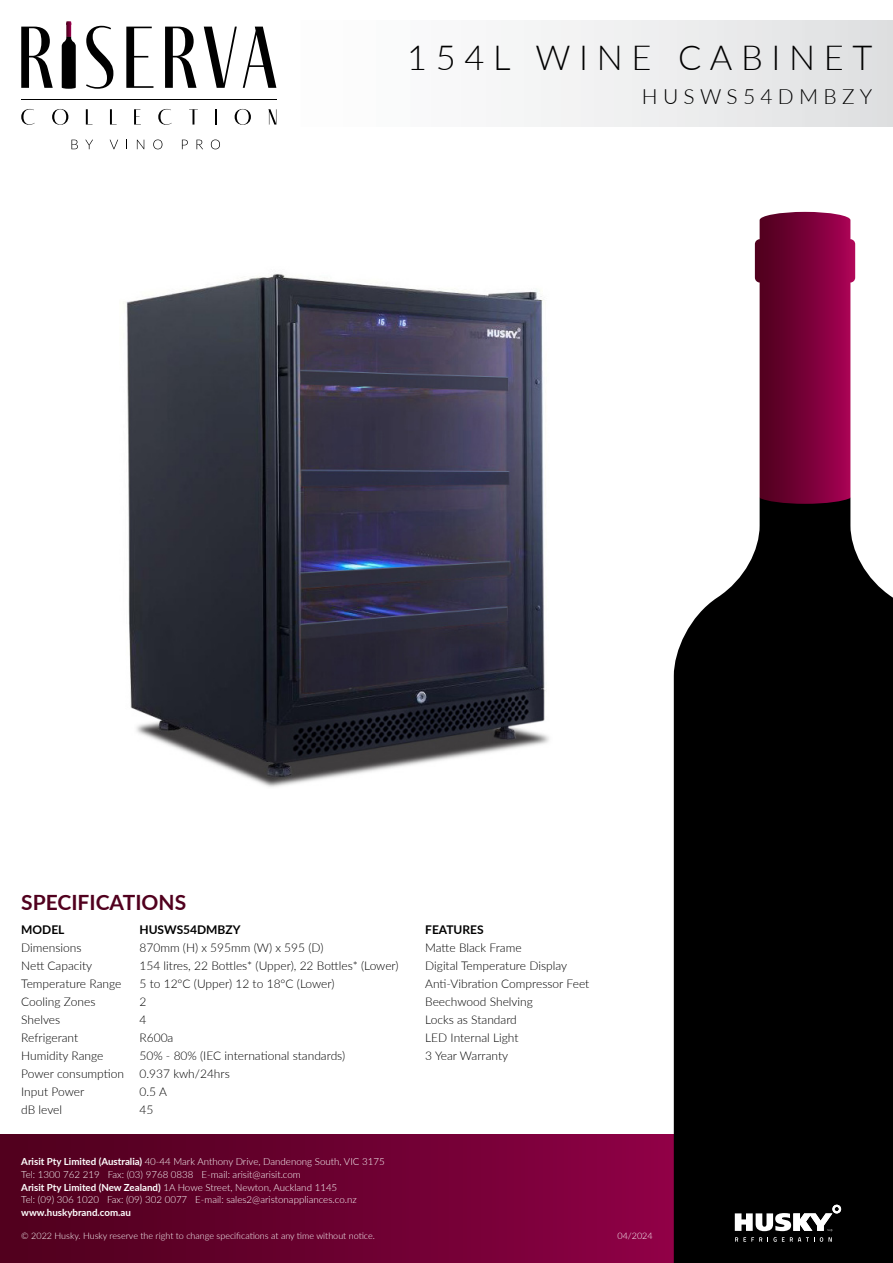
<style>
.page{position:relative;width:893px;height:1263px;background:#fff}
.page>*{position:absolute;margin:0;border:0;box-sizing:border-box;transform-origin:0 0}
.t1{font:300 34.5px "Lato";letter-spacing:.25em;color:#000}
.t2{font:700 21px "Lato";color:#51001e}
.t3{font:300 21px "Lato";letter-spacing:.25em;color:#000}
.t4{font:300 12px/18px "Lato";color:#000}
.t5{font:700 12px "Lato";color:#000}
.t6{font:300 9.75px/12.8px "Lato";color:#fff}
.t7{font:700 9.75px "Lato";color:#fff}
.t8{font:300 9px "Lato";color:#fff}
.s1{font-weight:700}
</style>
<div class="page">
<img style="left:276px;top:21px;width:617px;height:106px">
<svg style="left:0;top:1135px;width:674px;height:128px;background:#6c0030"></svg>
<div style="left:674px;top:504px;width:219px;height:759px;background:#000"></div>
<svg style="left:755px;top:212px;width:100px;height:292px;background:#831548"></svg>
<hr style="left:21px;top:99px;width:255px;height:1px;background:#000">
<svg style="left:21px;top:109px;width:14px;height:16px"></svg>
<svg style="left:52px;top:109px;width:16px;height:16px"></svg>
<svg style="left:86px;top:109px;width:7px;height:16px"></svg>
<svg style="left:110px;top:109px;width:7px;height:16px"></svg>
<svg style="left:134px;top:109px;width:7px;height:16px"></svg>
<svg style="left:158px;top:109px;width:14px;height:16px"></svg>
<svg style="left:189px;top:109px;width:9px;height:16px"></svg>
<svg style="left:215px;top:109px;width:2px;height:16px"></svg>
<svg style="left:235px;top:109px;width:16px;height:16px"></svg>
<svg style="left:268px;top:109px;width:8px;height:16px"></svg>
<svg style="left:21px;top:27px;width:32px;height:61px"></svg>
<svg style="left:86px;top:26px;width:27px;height:63px"></svg>
<svg style="left:126px;top:27px;width:27px;height:61px"></svg>
<svg style="left:165px;top:27px;width:32px;height:61px"></svg>
<svg style="left:243px;top:27px;width:33px;height:61px"></svg>
<svg style="left:71px;top:140px;width:7px;height:9px"></svg>
<svg style="left:85px;top:140px;width:8px;height:9px"></svg>
<svg style="left:110px;top:140px;width:8px;height:9px"></svg>
<svg style="left:137px;top:140px;width:7px;height:9px"></svg>
<svg style="left:153px;top:140px;width:9px;height:9px"></svg>
<svg style="left:182px;top:140px;width:6px;height:9px"></svg>
<svg style="left:197px;top:140px;width:6px;height:9px"></svg>
<svg style="left:211px;top:140px;width:9px;height:9px"></svg>
<svg style="left:204px;top:27px;width:33px;height:61px"></svg>
<svg style="left:62px;top:21px;width:14px;height:68px"></svg>
<img style="left:123px;top:273px;width:426px;height:514px">
<svg style="left:735px;top:1237px;width:49px;height:5px"></svg>
<svg style="left:790px;top:1237px;width:42px;height:5px"></svg>
<svg style="left:735px;top:1205px;width:106px;height:26px"></svg>
<h1 class="t1" style="left:407px;top:34px;width:467px">154L WINE CABINET</h1>
<h2 class="t3" style="left:642px;top:82px;width:232px">HUSWS54DMBZY</h2>
<h2 class="t2" style="left:21px;top:887px;width:166px">SPECIFICATIONS</h2>
<p class="t5" style="left:21px;top:921px;width:45px">MODEL</p>
<p class="t4" style="left:21px;top:938px;width:104px">Dimensions<br>Nett Capacity<br>Temperature Range<br>Cooling Zones<br>Shelves<br>Refrigerant<br>Humidity Range<br>Power consumption<br>Input Power<br>dB level</p>
<p class="t5" style="left:139px;top:921px;width:103px">HUSWS54DMBZY</p>
<p class="t4" style="left:139px;top:938px;width:261px">870mm (H) x 595mm (W) x 595 (D)<br>154 litres, 22 Bottles* (Upper), 22 Bottles* (Lower)<br>5 to 12°C (Upper) 12 to 18°C (Lower)<br>2<br>4<br>R600a<br>50% - 80% (IEC international standards)<br>0.937 kwh/24hrs<br>0.5 A<br>45</p>
<p class="t6" style="left:21px;top:1155px;width:365px"><span class="s1">Arisit Pty Limited (Australia)</span> 40-44 Mark Anthony Drive, Dandenong South, VIC 3175<br>Tel: 1300 762 219 Fax: (03) 9768 0838 E-mail: arisit@arisit.com<br><span class="s1">Arisit Pty Limited (New Zealand)</span> 1A Howe Street, Newton, Auckland 1145<br>Tel: (09) 306 1020 Fax: (09) 302 0077 E-mail: sales2@aristonappliances.co.nz</p>
<p class="t7" style="left:21px;top:1205px;width:111px">www.huskybrand.com.au</p>
<p class="t5" style="left:425px;top:921px;width:60px">FEATURES</p>
<p class="t4" style="left:425px;top:938px;width:166px">Matte Black Frame<br>Digital Temperature Display<br>Anti-Vibration Compressor Feet<br>Beechwood Shelving<br>Locks as Standard<br>LED Internal Light<br>3 Year Warranty</p>
<p class="t8" style="left:21px;top:1229px;width:355px">© 2022 Husky. Husky reserve the right to change specifications at any time without notice.</p>
<p class="t8" style="left:617px;top:1229px;width:37px">04/2024</p>
</div>
